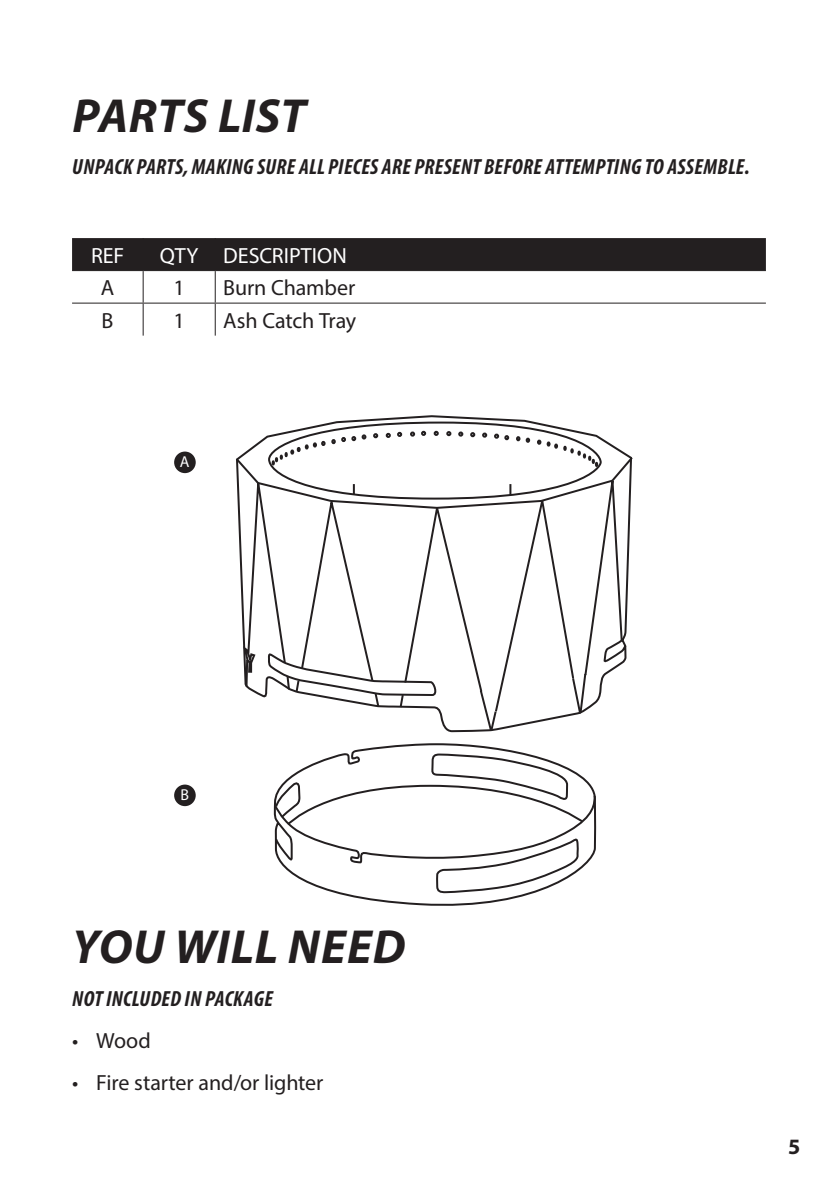
<style>
.page{position:relative;width:840px;height:1191px;background:#fff}
.page>*{position:absolute;margin:0;border:0;box-sizing:border-box;transform-origin:0 0}
.t1{font:italic 700 48px "Myriad Pro";letter-spacing:.01em;color:#231f20}
.t2{font:italic 700 condensed 22px "Myriad Pro";letter-spacing:.01em;color:#231f20}
.t3{font:22px "Myriad Pro";letter-spacing:-.005em;color:#231f20}
.t4{font:22px "Myriad Pro";color:#fff}
.t5{font:700 22px "Myriad Pro";color:#231f20}
.t6{font:15.8px "Myriad Pro";color:#fff}
</style>
<div class="page">
<div style="left:72px;top:238px;width:693px;height:32px;background:#231f20"></div>
<hr style="left:142px;top:238px;width:2px;height:32px;background:#231f20">
<hr style="left:214px;top:238px;width:2px;height:32px;background:#231f20">
<hr style="left:72px;top:270px;width:71px;height:1px;background:#231f20">
<hr style="left:143px;top:270px;width:72px;height:1px;background:#231f20">
<hr style="left:142px;top:271px;width:2px;height:32px;background:#231f20">
<hr style="left:215px;top:270px;width:550px;height:1px;background:#231f20">
<hr style="left:214px;top:271px;width:2px;height:32px;background:#231f20">
<hr style="left:142px;top:304px;width:2px;height:32px;background:#231f20">
<hr style="left:214px;top:304px;width:2px;height:32px;background:#231f20">
<hr style="left:72px;top:303px;width:71px;height:1px;background:#231f20">
<hr style="left:143px;top:303px;width:72px;height:1px;background:#231f20">
<hr style="left:215px;top:303px;width:550px;height:1px;background:#231f20">
<svg style="left:290px;top:415px;width:288px;height:16px"></svg>
<svg style="left:236px;top:431px;width:397px;height:302px"></svg>
<svg style="left:339px;top:743px;width:192px;height:163px"></svg>
<svg style="left:273px;top:752px;width:323px;height:142px"></svg>
<div style="left:174px;top:451px;width:22px;height:22px;background:#231f20;border-radius:50%"></div>
<div style="left:174px;top:784px;width:22px;height:22px;background:#231f20;border-radius:50%"></div>
<h1 class="t1" style="left:72px;top:85px;width:235px">PARTS LIST</h1>
<p class="t2" style="left:72px;top:153px;width:678px">UNPACK PARTS, MAKING SURE ALL PIECES ARE PRESENT BEFORE ATTEMPTING TO ASSEMBLE.</p>
<p class="t4" style="left:91px;top:242px;width:35px">REF</p>
<p class="t4" style="left:160px;top:242px;width:188px">QTY DESCRIPTION</p>
<p class="t3" style="left:101px;top:274px;width:15px">A</p>
<p class="t3" style="left:173px;top:274px;width:13px">1</p>
<p class="t3" style="left:223px;top:274px;width:133px">Burn Chamber</p>
<p class="t3" style="left:102px;top:307px;width:13px">B</p>
<p class="t3" style="left:173px;top:307px;width:13px">1</p>
<p class="t3" style="left:223px;top:307px;width:134px">Ash Catch Tray</p>
<p class="t6" style="left:180px;top:452px;width:11px">A</p>
<p class="t6" style="left:180px;top:785px;width:10px">B</p>
<h1 class="t1" style="left:72px;top:916px;width:334px">YOU WILL NEED</h1>
<p class="t2" style="left:72px;top:984px;width:202px">NOT INCLUDED IN PACKAGE</p>
<p class="t3" style="left:72px;top:1026px;width:80px">• Wood</p>
<p class="t3" style="left:72px;top:1068px;width:253px">• Fire starter and/or lighter</p>
<p class="t5" style="left:787px;top:1132px;width:14px">5</p>
</div>
